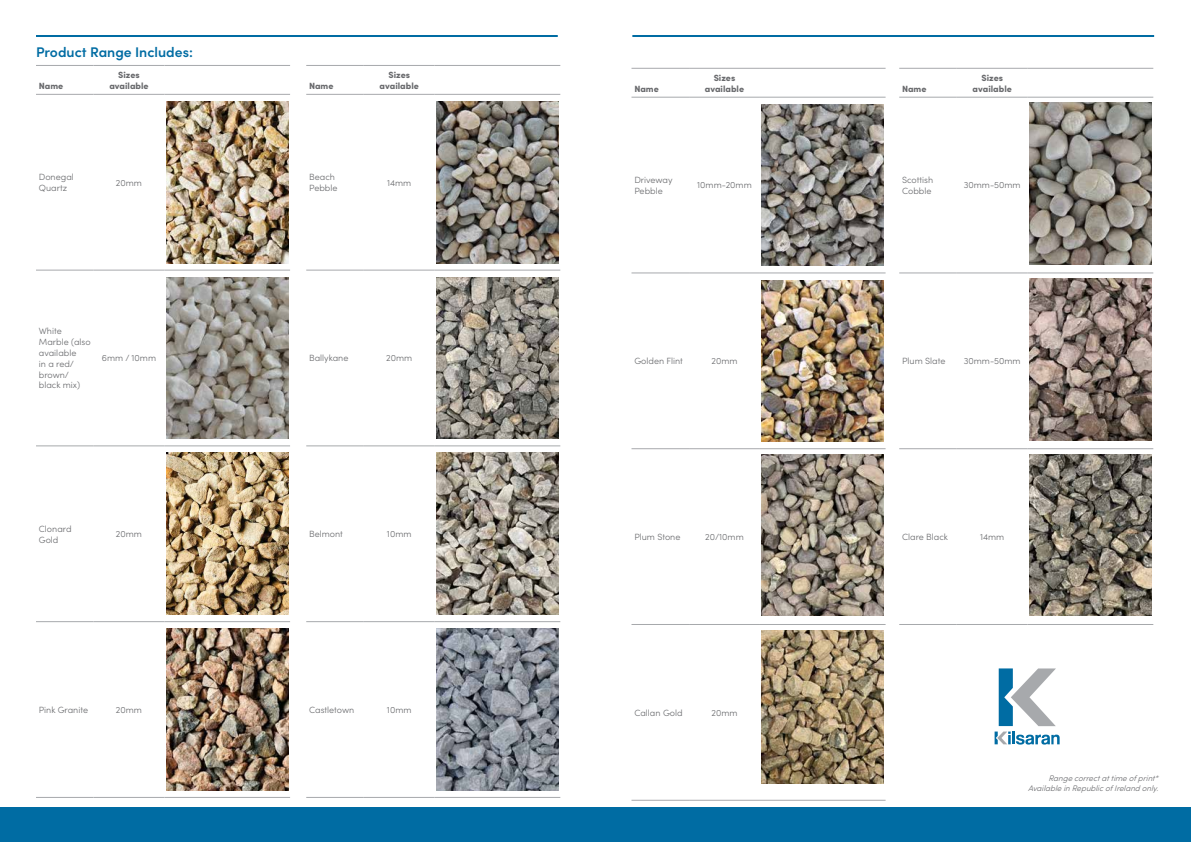
<style>
.page{position:relative;width:1191px;height:842px;background:#fff}
.page>*{position:absolute;margin:0;border:0;box-sizing:border-box;transform-origin:0 0}
.t1{font:600 14px "Sofia Pro";color:#006ca3}
.t2{font:300 9px/10.8px "Sofia Pro";color:#696a6d}
.t3{font:900 9px/10.8px "Sofia Pro";color:#696a6d;text-align:center}
.t4{font:italic 300 8px/9.6px "Sofia Pro";color:#696a6d;text-align:right}
</style>
<div class="page">
<hr style="left:36px;top:270px;width:58px;height:1px;background:#a7a9ac">
<hr style="left:94px;top:270px;width:70px;height:1px;background:#a7a9ac">
<hr style="left:164px;top:270px;width:126px;height:1px;background:#a7a9ac">
<hr style="left:36px;top:446px;width:58px;height:1px;background:#a7a9ac">
<hr style="left:94px;top:446px;width:70px;height:1px;background:#a7a9ac">
<hr style="left:164px;top:446px;width:126px;height:1px;background:#a7a9ac">
<hr style="left:164px;top:621px;width:126px;height:1px;background:#a7a9ac">
<hr style="left:164px;top:797px;width:126px;height:1px;background:#a7a9ac">
<hr style="left:36px;top:621px;width:58px;height:1px;background:#a7a9ac">
<hr style="left:94px;top:621px;width:70px;height:1px;background:#a7a9ac">
<hr style="left:36px;top:797px;width:58px;height:1px;background:#a7a9ac">
<hr style="left:94px;top:797px;width:70px;height:1px;background:#a7a9ac">
<hr style="left:36px;top:65px;width:58px;height:1px;background:#a7a9ac">
<hr style="left:94px;top:65px;width:70px;height:1px;background:#a7a9ac">
<hr style="left:164px;top:65px;width:126px;height:1px;background:#a7a9ac">
<hr style="left:36px;top:94px;width:58px;height:1px;background:#a7a9ac">
<hr style="left:94px;top:94px;width:70px;height:1px;background:#a7a9ac">
<hr style="left:164px;top:94px;width:126px;height:1px;background:#a7a9ac">
<img style="left:166px;top:101px;width:122px;height:162px">
<img style="left:166px;top:277px;width:122px;height:162px">
<img style="left:166px;top:453px;width:122px;height:161px">
<img style="left:166px;top:629px;width:122px;height:161px">
<hr style="left:435px;top:797px;width:125px;height:1px;background:#a7a9ac">
<hr style="left:306px;top:270px;width:58px;height:1px;background:#a7a9ac">
<hr style="left:364px;top:270px;width:71px;height:1px;background:#a7a9ac">
<hr style="left:435px;top:270px;width:125px;height:1px;background:#a7a9ac">
<hr style="left:435px;top:446px;width:125px;height:1px;background:#a7a9ac">
<hr style="left:435px;top:621px;width:125px;height:1px;background:#a7a9ac">
<hr style="left:306px;top:446px;width:58px;height:1px;background:#a7a9ac">
<hr style="left:364px;top:446px;width:71px;height:1px;background:#a7a9ac">
<hr style="left:306px;top:621px;width:58px;height:1px;background:#a7a9ac">
<hr style="left:364px;top:621px;width:71px;height:1px;background:#a7a9ac">
<hr style="left:306px;top:797px;width:58px;height:1px;background:#a7a9ac">
<hr style="left:364px;top:797px;width:71px;height:1px;background:#a7a9ac">
<hr style="left:306px;top:65px;width:58px;height:1px;background:#a7a9ac">
<hr style="left:364px;top:65px;width:71px;height:1px;background:#a7a9ac">
<hr style="left:435px;top:65px;width:125px;height:1px;background:#a7a9ac">
<hr style="left:306px;top:94px;width:58px;height:1px;background:#a7a9ac">
<hr style="left:364px;top:94px;width:71px;height:1px;background:#a7a9ac">
<hr style="left:435px;top:94px;width:125px;height:1px;background:#a7a9ac">
<img style="left:436px;top:101px;width:122px;height:162px">
<img style="left:436px;top:277px;width:122px;height:162px">
<img style="left:436px;top:453px;width:122px;height:161px">
<img style="left:436px;top:629px;width:122px;height:161px">
<div style="left:0;top:807px;width:1191px;height:35px;background:#006ca3"></div>
<hr style="left:36px;top:35px;width:522px;height:2px;background:#006ca3">
<hr style="left:632px;top:35px;width:522px;height:2px;background:#006ca3">
<hr style="left:760px;top:273px;width:125px;height:1px;background:#a7a9ac">
<hr style="left:760px;top:448px;width:125px;height:1px;background:#a7a9ac">
<hr style="left:631px;top:273px;width:58px;height:1px;background:#a7a9ac">
<hr style="left:689px;top:273px;width:71px;height:1px;background:#a7a9ac">
<hr style="left:631px;top:448px;width:58px;height:1px;background:#a7a9ac">
<hr style="left:689px;top:448px;width:71px;height:1px;background:#a7a9ac">
<hr style="left:631px;top:68px;width:58px;height:1px;background:#a7a9ac">
<hr style="left:689px;top:68px;width:71px;height:1px;background:#a7a9ac">
<hr style="left:760px;top:68px;width:125px;height:1px;background:#a7a9ac">
<hr style="left:631px;top:97px;width:58px;height:1px;background:#a7a9ac">
<hr style="left:689px;top:97px;width:71px;height:1px;background:#a7a9ac">
<hr style="left:760px;top:97px;width:125px;height:1px;background:#a7a9ac">
<hr style="left:631px;top:624px;width:58px;height:1px;background:#a7a9ac">
<hr style="left:689px;top:624px;width:71px;height:1px;background:#a7a9ac">
<hr style="left:760px;top:624px;width:125px;height:1px;background:#a7a9ac">
<hr style="left:631px;top:800px;width:58px;height:1px;background:#a7a9ac">
<hr style="left:689px;top:800px;width:71px;height:1px;background:#a7a9ac">
<hr style="left:760px;top:800px;width:125px;height:1px;background:#a7a9ac">
<img style="left:762px;top:104px;width:121px;height:162px">
<img style="left:762px;top:280px;width:121px;height:162px">
<img style="left:762px;top:454px;width:121px;height:162px">
<img style="left:762px;top:630px;width:121px;height:153px">
<hr style="left:899px;top:68px;width:57px;height:1px;background:#a7a9ac">
<hr style="left:956px;top:68px;width:71px;height:1px;background:#a7a9ac">
<hr style="left:1027px;top:68px;width:126px;height:1px;background:#a7a9ac">
<hr style="left:899px;top:97px;width:57px;height:1px;background:#a7a9ac">
<hr style="left:956px;top:97px;width:71px;height:1px;background:#a7a9ac">
<hr style="left:1027px;top:97px;width:126px;height:1px;background:#a7a9ac">
<hr style="left:899px;top:273px;width:57px;height:1px;background:#a7a9ac">
<hr style="left:956px;top:273px;width:71px;height:1px;background:#a7a9ac">
<hr style="left:1027px;top:273px;width:126px;height:1px;background:#a7a9ac">
<hr style="left:899px;top:448px;width:57px;height:1px;background:#a7a9ac">
<hr style="left:956px;top:448px;width:71px;height:1px;background:#a7a9ac">
<hr style="left:1027px;top:448px;width:126px;height:1px;background:#a7a9ac">
<hr style="left:899px;top:624px;width:57px;height:1px;background:#a7a9ac">
<hr style="left:956px;top:624px;width:71px;height:1px;background:#a7a9ac">
<hr style="left:1027px;top:624px;width:126px;height:1px;background:#a7a9ac">
<img style="left:1029px;top:103px;width:122px;height:161px">
<img style="left:1029px;top:279px;width:122px;height:162px">
<img style="left:1029px;top:454px;width:122px;height:162px">
<svg style="left:994px;top:668px;width:65px;height:76px"></svg>
<h1 class="t1" style="left:36px;top:42px;width:158px">Product Range Includes:</h1>
<p class="t3" style="left:39px;top:79px;width:26px">Name</p>
<p class="t3" style="left:109px;top:68px;width:41px">Sizes available</p>
<p class="t3" style="left:309px;top:79px;width:26px">Name</p>
<p class="t3" style="left:379px;top:68px;width:41px">Sizes available</p>
<p class="t3" style="left:634px;top:82px;width:26px">Name</p>
<p class="t3" style="left:705px;top:71px;width:41px">Sizes available</p>
<p class="t3" style="left:902px;top:82px;width:26px">Name</p>
<p class="t3" style="left:972px;top:71px;width:41px">Sizes available</p>
<p class="t2" style="left:39px;top:171px;width:37px">Donegal<br>Quartz</p>
<p class="t2" style="left:116px;top:177px;width:28px">20mm</p>
<p class="t2" style="left:309px;top:171px;width:30px">Beach<br>Pebble</p>
<p class="t2" style="left:387px;top:177px;width:26px">14mm</p>
<p class="t2" style="left:634px;top:174px;width:40px">Driveway<br>Pebble</p>
<p class="t2" style="left:697px;top:179px;width:56px">10mm-20mm</p>
<p class="t2" style="left:902px;top:174px;width:33px">Scottish<br>Cobble</p>
<p class="t2" style="left:963px;top:179px;width:58px">30mm-50mm</p>
<p class="t2" style="left:39px;top:325px;width:53px">White<br>Marble (also available<br>in a red/ brown/ black mix)</p>
<p class="t2" style="left:102px;top:352px;width:56px">6mm / 10mm</p>
<p class="t2" style="left:309px;top:352px;width:41px">Ballykane</p>
<p class="t2" style="left:386px;top:352px;width:28px">20mm</p>
<p class="t2" style="left:634px;top:355px;width:50px">Golden Flint</p>
<p class="t2" style="left:711px;top:355px;width:28px">20mm</p>
<p class="t2" style="left:902px;top:355px;width:45px">Plum Slate</p>
<p class="t2" style="left:963px;top:355px;width:58px">30mm-50mm</p>
<p class="t2" style="left:39px;top:523px;width:34px">Clonard<br>Gold</p>
<p class="t2" style="left:116px;top:528px;width:28px">20mm</p>
<p class="t2" style="left:309px;top:528px;width:35px">Belmont</p>
<p class="t2" style="left:387px;top:528px;width:26px">10mm</p>
<p class="t2" style="left:634px;top:531px;width:48px">Plum Stone</p>
<p class="t2" style="left:705px;top:531px;width:40px">20/10mm</p>
<p class="t2" style="left:902px;top:531px;width:48px">Clare Black</p>
<p class="t2" style="left:980px;top:531px;width:26px">14mm</p>
<p class="t2" style="left:39px;top:704px;width:51px">Pink Granite</p>
<p class="t2" style="left:116px;top:704px;width:28px">20mm</p>
<p class="t2" style="left:309px;top:704px;width:47px">Castletown</p>
<p class="t2" style="left:387px;top:704px;width:26px">10mm</p>
<p class="t2" style="left:634px;top:707px;width:50px">Callan Gold</p>
<p class="t2" style="left:711px;top:707px;width:28px">20mm</p>
<p class="t4" style="left:1028px;top:773px;width:135px">Rangecorrectattimeofprint*<br>AvailableinRepublicofIrelandonly.</p>
</div>
